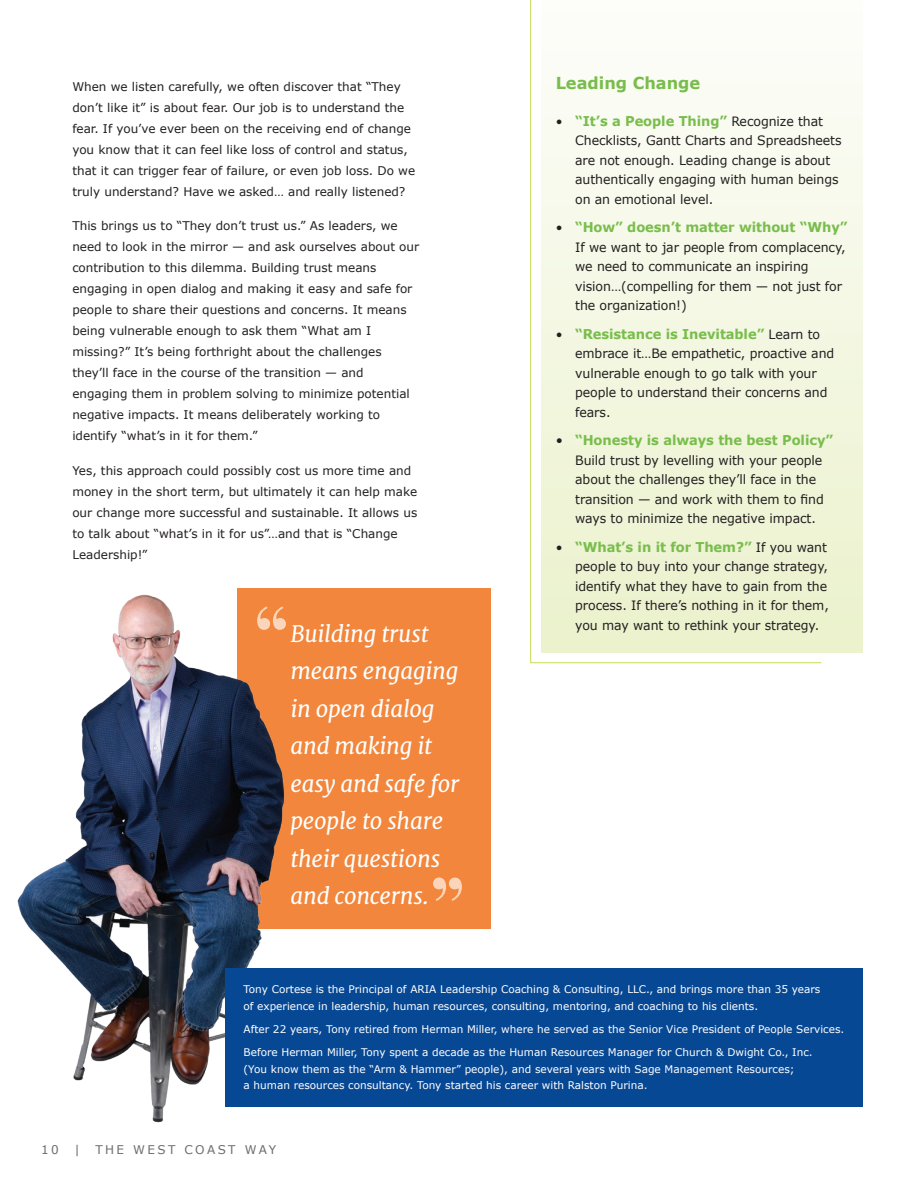
<style>
.page{position:relative;width:918px;height:1188px;background:#fff}
.page>*{position:absolute;margin:0;border:0;box-sizing:border-box;transform-origin:0 0}
.t1{font:93px "Playfair Display";color:#fbd5b9}
.t2{font:italic 22.5px/37.5px "Merriweather";letter-spacing:-.01em;color:#fff}
.t3{font:700 16.5px "Verdana";color:#79bd4c}
.List_Paragraph{font:700 13.5px "Verdana";letter-spacing:-.005em;color:#79bd4c}
.List_Paragraph-2{font:12.9px/19.5px "Verdana";letter-spacing:-.005em;color:#231f20}
.t4{font:12px/21px "Verdana";color:#231f20}
.t5{font:12px "Verdana";letter-spacing:.2em;color:#6c6d70}
.t6{font:10.5px/16.5px "Verdana";color:#fff}
.s1{font-weight:400;font-size:12.9px;color:#231f20}
.s2{font-weight:400;color:#231f20}
</style>
<div class="page">
<div style="left:237px;top:589px;width:253px;height:340px;background:#f1863c"></div>
<div style="left:541px;top:0;width:322px;height:653px;background:linear-gradient(to bottom,#fdfdfa,#ebf2cc)"></div>
<svg style="left:530px;top:0;width:292px;height:663px"></svg>
<img style="left:17px;top:588px;width:301px;height:535px">
<div style="left:225px;top:968px;width:638px;height:139px;background:#074895"></div>
<p class="t4" style="left:72px;top:76px;width:344px">When we listen carefully, we often discover that “They don’t like it” is about fear. Our job is to understand the fear. If you’ve ever been on the receiving end of change you know that it can feel like loss of control and status, that it can trigger fear of failure, or even job loss. Do we truly understand? Have we asked… and really listened?</p>
<p class="t4" style="left:72px;top:216px;width:348px">This brings us to “They don’t trust us.” As leaders, we need to look in the mirror — and ask ourselves about our contribution to this dilemma. Building trust means engaging in open dialog and making it easy and safe for people to share their questions and concerns. It means being vulnerable enough to ask them “What am I missing?” It’s being forthright about the challenges they’ll face in the course of the transition — and engaging them in problem solving to minimize potential negative impacts. It means deliberately working to identify “what’s in it for them.”</p>
<p class="t4" style="left:72px;top:460px;width:346px">Yes, this approach could possibly cost us more time and money in the short term, but ultimately it can help make our change more successful and sustainable. It allows us to talk about “what’s in it for us”…and that is “Change Leadership!”</p>
<p class="t1" style="left:252px;top:581px;width:40px">“</p>
<p class="t2" style="left:290px;top:615px;width:171px">Building trust means engaging in open dialog and making it easy and safe for people to share their questions and concerns.</p>
<p class="t1" style="left:428px;top:852px;width:40px">”</p>
<p class="t3" style="left:556px;top:72px;width:146px">Leading Change</p>
<p class="List_Paragraph" style="left:556px;top:112px;width:269px"><span class="s1">•</span> “It’s a People Thing” <span class="s1">Recognize that</span></p>
<p class="List_Paragraph-2" style="left:575px;top:131px;width:268px">Checklists, Gantt Charts and Spreadsheets are not enough. Leading change is about authentically engaging with human beings on an emotional level.</p>
<p class="List_Paragraph" style="left:556px;top:219px;width:293px"><span class="s1">•</span> “How” doesn’t matter without “Why”</p>
<p class="List_Paragraph-2" style="left:575px;top:238px;width:272px">If we want to jar people from complacency, we need to communicate an inspiring vision…(compelling for them — not just for the organization!)</p>
<p class="List_Paragraph" style="left:556px;top:325px;width:266px"><span class="s1">•</span> “Resistance is Inevitable” <span class="s1">Learn to</span></p>
<p class="List_Paragraph-2" style="left:575px;top:344px;width:261px">embrace it…Be empathetic, proactive and vulnerable enough to go talk with your people to understand their concerns and fears.</p>
<p class="List_Paragraph" style="left:556px;top:432px;width:279px"><span class="s2">•</span> “Honesty is always the best Policy”</p>
<p class="List_Paragraph-2" style="left:575px;top:451px;width:250px">Build trust by levelling with your people about the challenges they’ll face in the transition — and work with them to find ways to minimize the negative impact.</p>
<p class="List_Paragraph" style="left:556px;top:538px;width:273px"><span class="s1">•</span> “What’s in it for Them?” <span class="s1">If you want</span></p>
<p class="List_Paragraph-2" style="left:575px;top:557px;width:255px">people to buy into your change strategy, identify what they have to gain from the process. If there’s nothing in it for them, you may want to rethink your strategy.</p>
<p class="t6" style="left:244px;top:981px;width:578px">Tony Cortese is the Principal of ARIA Leadership Coaching &amp; Consulting, LLC., and brings more than 35 years of experience in leadership, human resources, consulting, mentoring, and coaching to his clients.</p>
<p class="t6" style="left:244px;top:1021px;width:602px">After 22 years, Tony retired from Herman Miller, where he served as the Senior Vice President of People Services.</p>
<p class="t6" style="left:244px;top:1044px;width:571px">Before Herman Miller, Tony spent a decade as the Human Resources Manager for Church &amp; Dwight Co., Inc. (You know them as the “Arm &amp; Hammer” people), and several years with Sage Management Resources;<br>a human resources consultancy. Tony started his career with Ralston Purina.</p>
<p class="t5" style="left:41px;top:1142px;width:19px">10</p>
<p class="t5" style="left:74px;top:1142px;width:7px">|</p>
<p class="t5" style="left:95px;top:1142px;width:182px">THE WEST COAST WAY</p>
</div>
